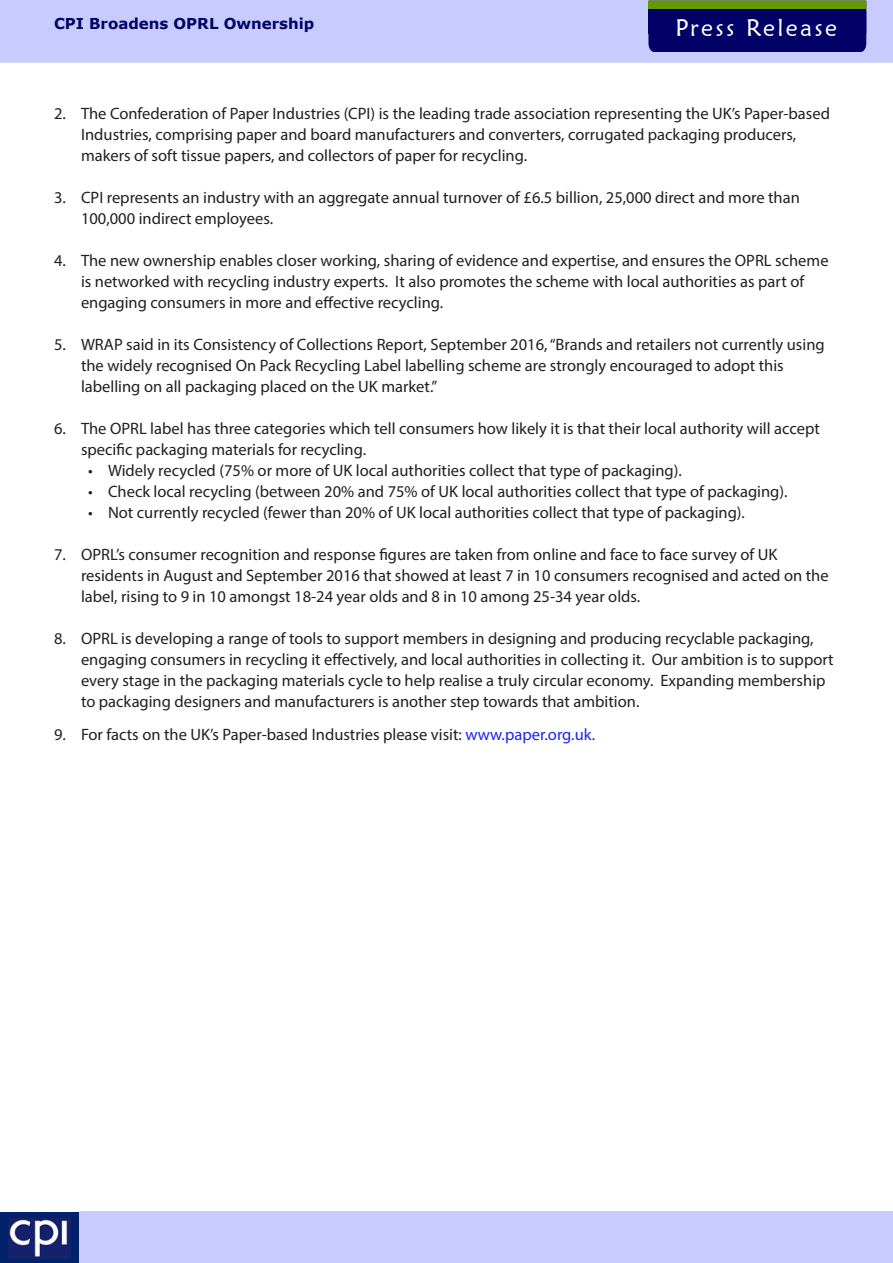
<style>
.page{position:relative;width:893px;height:1263px;background:#fff}
.page>*{position:absolute;margin:0;border:0;box-sizing:border-box;transform-origin:0 0}
.t1{font:24px "Maiandra GD";letter-spacing:.1em;color:#fff}
.t2{font:16.5px/21px "Myriad Pro";color:#231f20}
.t3{font:700 15px "Verdana";color:#000365}
.s1{color:#1a23f4}
</style>
<div class="page">
<div style="left:0;top:0;width:893px;height:63px;background:#c7cbfe"></div>
<div style="left:0;top:1211px;width:81px;height:52px;background:#00226b"></div>
<img style="left:9px;top:1219px;width:62px;height:40px">
<div style="left:80px;top:1211px;width:813px;height:52px;background:#c7cbfe"></div>
<div style="left:648px;top:0;width:219px;height:53px;background:#006"></div>
<div style="left:649px;top:1px;width:217px;height:7px;background:#690"></div>
<div style="left:648px;top:1px;width:218px;height:8px;border:1px solid #690"></div>
<p class="t3" style="left:54px;top:13px;width:262px">CPI Broadens OPRL Ownership</p>
<h1 class="t1" style="left:675px;top:13px;width:163px">Press Release</h1>
<p class="t2" style="left:81px;top:102px;width:750px;text-indent:-27px">2. The Confederation of Paper Industries (CPI) is the leading trade association representing the UK’s Paper-based<br>Industries, comprising paper and board manufacturers and converters, corrugated packaging producers, makers of soft tissue papers, and collectors of paper for recycling.</p>
<p class="t2" style="left:81px;top:186px;width:720px;text-indent:-27px">3. CPI represents an industry with an aggregate annual turnover of £6.5 billion, 25,000 direct and more than<br>100,000 indirect employees.</p>
<p class="t2" style="left:81px;top:249px;width:749px;text-indent:-27px">4. The new ownership enables closer working, sharing of evidence and expertise, and ensures the OPRL scheme is networked with recycling industry experts. It also promotes the scheme with local authorities as part of engaging consumers in more and effective recycling.</p>
<p class="t2" style="left:81px;top:333px;width:745px;text-indent:-27px">5. WRAP said in its Consistency of Collections Report, September 2016, “Brands and retailers not currently using the widely recognised On Pack Recycling Label labelling scheme are strongly encouraged to adopt this labelling on all packaging placed on the UK market.”</p>
<p class="t2" style="left:81px;top:417px;width:740px;text-indent:-27px">6. The OPRL label has three categories which tell consumers how likely it is that their local authority will accept specific packaging materials for recycling.</p>
<p class="t2" style="left:88px;top:459px;width:595px">• Widely recycled (75% or more of UK local authorities collect that type of packaging).</p>
<p class="t2" style="left:88px;top:480px;width:701px">• Check local recycling (between 20% and 75% of UK local authorities collect that type of packaging).</p>
<p class="t2" style="left:88px;top:501px;width:658px">• Not currently recycled (fewer than 20% of UK local authorities collect that type of packaging).</p>
<p class="t2" style="left:81px;top:543px;width:749px;text-indent:-27px">7. OPRL’s consumer recognition and response figures are taken from online and face to face survey of UK residents in August and September 2016 that showed at least 7 in 10 consumers recognised and acted on the label, rising to 9 in 10 amongst 18-24 year olds and 8 in 10 among 25-34 year olds.</p>
<p class="t2" style="left:81px;top:627px;width:754px;text-indent:-27px">8. OPRL is developing a range of tools to support members in designing and producing recyclable packaging, engaging consumers in recycling it effectively, and local authorities in collecting it. Our ambition is to support every stage in the packaging materials cycle to help realise a truly circular economy. Expanding membership to packaging designers and manufacturers is another step towards that ambition.</p>
<p class="t2" style="left:54px;top:723px;width:543px">9. For facts on the UK’s Paper-based Industries please visit: <span class="s1">www.paper.org.uk.</span></p>
</div>
